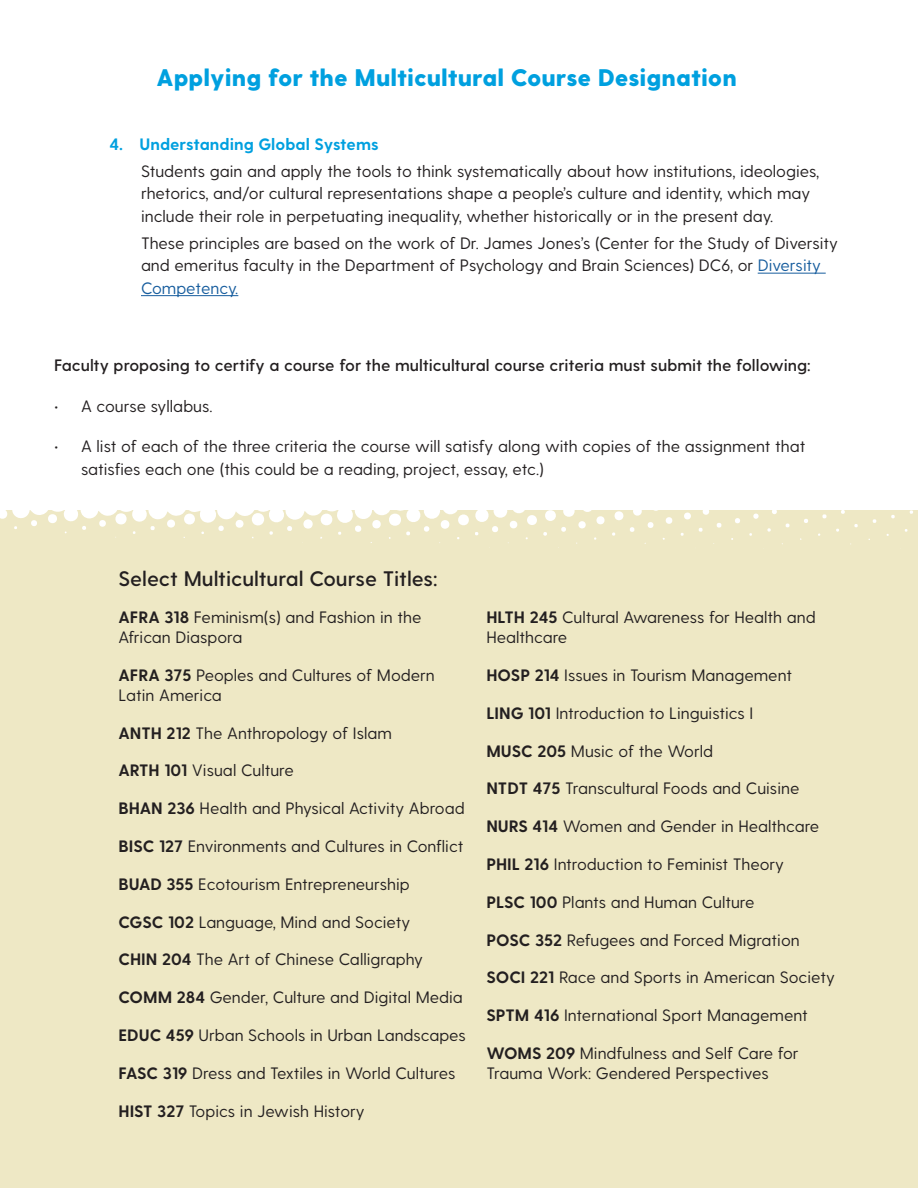
<style>
.page{position:relative;width:918px;height:1188px;background:#fff}
.page>*{position:absolute;margin:0;border:0;box-sizing:border-box;transform-origin:0 0}
.t1{font:800 24px "Greycliff CF";color:#00a0df}
.t2{font:600 21px "Greycliff CF";color:#231f20}
.t3{font:16.5px/22.5px "Greycliff CF";color:#231f20}
.t4{font:600 16.5px "Greycliff CF";color:#231f20}
.t5{font:700 16.5px "Greycliff CF";color:#00a0df}
.s1{color:#175d9e}
.s2{font-weight:700}
</style>
<div class="page">
<div style="left:0;top:510px;width:917px;height:677px;background:#eee8c5"></div>
<svg style="left:0;top:510px;width:918px;height:39px"></svg>
<hr style="left:758px;top:273px;width:68px;height:1px;background:#175d9e">
<hr style="left:141px;top:295px;width:97px;height:1px;background:#175d9e">
<p class="t1" style="left:157px;top:63px;width:582px">Applying for the Multicultural Course Designation</p>
<p class="t5" style="left:110px;top:134px;width:271px">4. Understanding Global Systems</p>
<p class="t3" style="left:141px;top:160px;width:680px">Students gain and apply the tools to think systematically about how institutions, ideologies, rhetorics, and/or cultural representations shape a people’s culture and identity, which may include their role in perpetuating inequality, whether historically or in the present day.</p>
<p class="t3" style="left:141px;top:232px;width:699px">These principles are based on the work of Dr. James Jones’s (Center for the Study of Diversity and emeritus faculty in the Department of Psychology and Brain Sciences) DC6, or <span class="s1">Diversity<br>Competency.</span></p>
<p class="t4" style="left:54px;top:356px;width:758px">Faculty proposing to certify a course for the multicultural course criteria must submit the following:</p>
<p class="t3" style="left:54px;top:395px;width:160px">• A course syllabus.</p>
<p class="t3" style="left:81px;top:436px;width:726px;text-indent:-27px">• A list of each of the three criteria the course will satisfy along with copies of the assignment that satisfies each one (this could be a reading, project, essay, etc.)</p>
<p class="t2" style="left:118px;top:566px;width:321px">Select Multicultural Course Titles:</p>
<p class="t3" style="left:118px;top:608px;width:305px;line-height:19.8px"><span class="s2">AFRA 318</span> Feminism(s) and Fashion in the<br>African Diaspora</p>
<p class="t3" style="left:118px;top:666px;width:318px;line-height:19.8px"><span class="s2">AFRA 375</span> Peoples and Cultures of Modern<br>Latin America</p>
<p class="t3" style="left:118px;top:722px;width:275px"><span class="s2">ANTH 212</span> The Anthropology of Islam</p>
<p class="t3" style="left:118px;top:760px;width:177px"><span class="s2">ARTH 101</span> Visual Culture</p>
<p class="t3" style="left:118px;top:798px;width:348px"><span class="s2">BHAN 236</span> Health and Physical Activity Abroad</p>
<p class="t3" style="left:118px;top:835px;width:346px"><span class="s2">BISC 127</span> Environments and Cultures in Conflict</p>
<p class="t3" style="left:118px;top:873px;width:293px"><span class="s2">BUAD 355</span> Ecotourism Entrepreneurship</p>
<p class="t3" style="left:118px;top:911px;width:293px"><span class="s2">CGSC 102</span> Language, Mind and Society</p>
<p class="t3" style="left:118px;top:949px;width:306px"><span class="s2">CHIN 204</span> The Art of Chinese Calligraphy</p>
<p class="t3" style="left:118px;top:987px;width:346px"><span class="s2">COMM 284</span> Gender, Culture and Digital Media</p>
<p class="t3" style="left:118px;top:1024px;width:349px"><span class="s2">EDUC 459</span> Urban Schools in Urban Landscapes</p>
<p class="t3" style="left:118px;top:1062px;width:338px"><span class="s2">FASC 319</span> Dress and Textiles in World Cultures</p>
<p class="t3" style="left:118px;top:1100px;width:248px"><span class="s2">HIST 327</span> Topics in Jewish History</p>
<p class="t3" style="left:486px;top:608px;width:331px;line-height:19.8px"><span class="s2">HLTH 245</span> Cultural Awareness for Health and<br>Healthcare</p>
<p class="t3" style="left:486px;top:664px;width:307px"><span class="s2">HOSP 214</span> Issues in Tourism Management</p>
<p class="t3" style="left:486px;top:702px;width:269px"><span class="s2">LING 101</span> Introduction to Linguistics I</p>
<p class="t3" style="left:486px;top:740px;width:228px"><span class="s2">MUSC 205</span> Music of the World</p>
<p class="t3" style="left:486px;top:778px;width:315px"><span class="s2">NTDT 475</span> Transcultural Foods and Cuisine</p>
<p class="t3" style="left:486px;top:816px;width:334px"><span class="s2">NURS 414</span> Women and Gender in Healthcare</p>
<p class="t3" style="left:486px;top:853px;width:299px"><span class="s2">PHIL 216</span> Introduction to Feminist Theory</p>
<p class="t3" style="left:486px;top:891px;width:270px"><span class="s2">PLSC 100</span> Plants and Human Culture</p>
<p class="t3" style="left:486px;top:929px;width:315px"><span class="s2">POSC 352</span> Refugees and Forced Migration</p>
<p class="t3" style="left:486px;top:967px;width:350px"><span class="s2">SOCI 221</span> Race and Sports in American Society</p>
<p class="t3" style="left:486px;top:1005px;width:323px"><span class="s2">SPTM 416</span> International Sport Management</p>
<p class="t3" style="left:486px;top:1044px;width:314px;line-height:19.8px"><span class="s2">WOMS 209</span> Mindfulness and Self Care for<br>Trauma Work: Gendered Perspectives</p>
</div>
